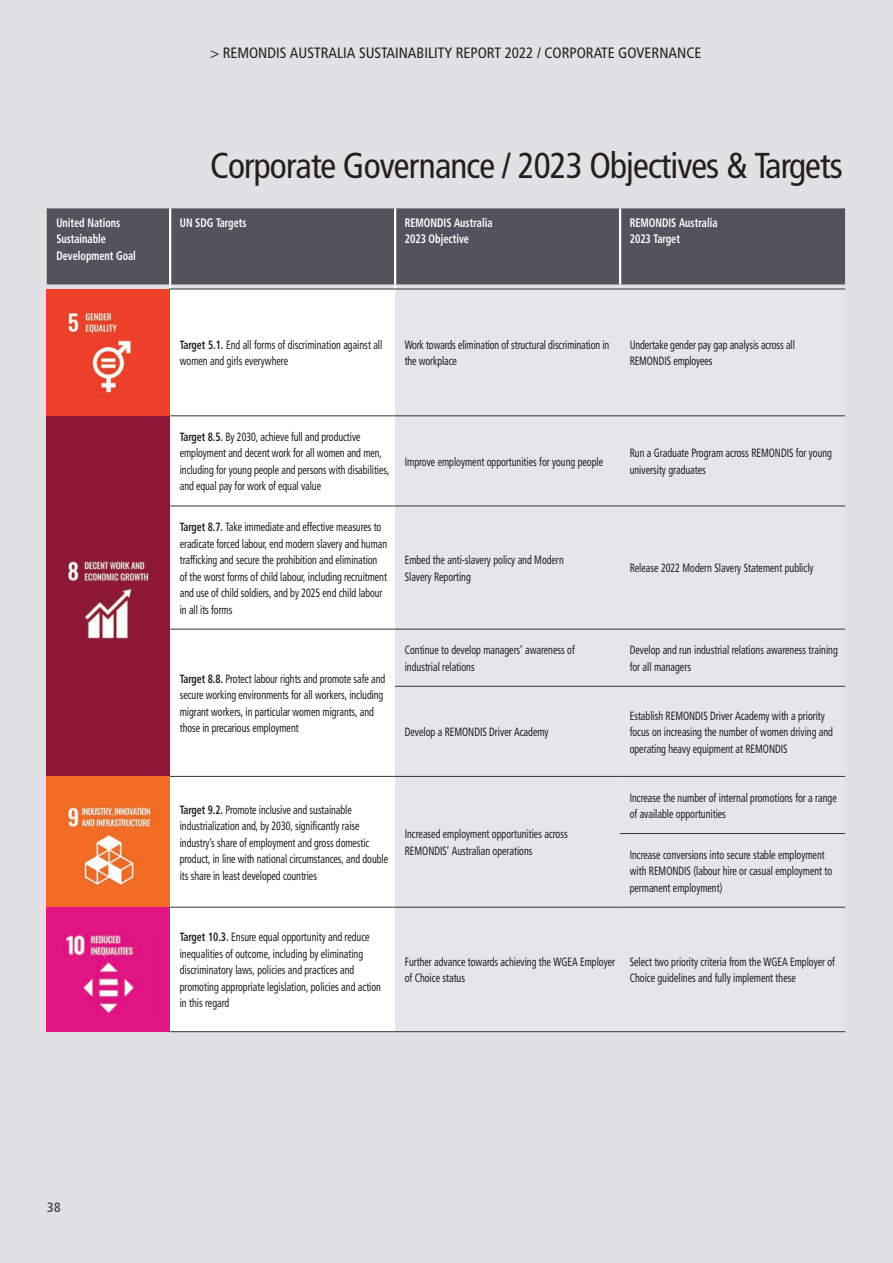
<style>
.page{position:relative;width:893px;height:1263px;background:#e1e1e3}
.page>*{position:absolute;margin:0;border:0;box-sizing:border-box;transform-origin:0 0}
.t1{font:36px "Frutiger LT 57 Cn";letter-spacing:-.025em;color:#231f20}
.t2{font:15px "Frutiger LT 57 Cn";color:#231f20}
.t3{font:13.5px "Frutiger LT 67 Bd Cn";color:#51545d}
.t4{font:12.3px/16.4px "Frutiger LT 67 Bd Cn";color:#fff;scale:.83 1}
.t5{font:12px/16.5px "Frutiger LT 57 Cn";color:#231f20;scale:.83 1}
.s1{font-family:"Frutiger LT 67 Bd Cn"}
</style>
<div class="page">
<div style="left:47px;top:208px;width:798px;height:76px;background:#51545d"></div>
<div style="left:47px;top:289px;width:123px;height:127px;background:#ef402a"></div>
<div style="left:170px;top:290px;width:225px;height:741px;background:#fff"></div>
<svg style="left:395px;top:415px;width:450px;height:492px"></svg>
<div style="left:47px;top:416px;width:123px;height:360px;background:#8e1737"></div>
<div style="left:47px;top:776px;width:123px;height:131px;background:#f36c24"></div>
<div style="left:47px;top:907px;width:123px;height:125px;background:#e11584"></div>
<hr style="left:169px;top:208px;width:2px;height:76px;background:#fff">
<hr style="left:395px;top:416px;width:225px;height:1px;background:#30343e">
<hr style="left:395px;top:506px;width:225px;height:1px;background:#30343e">
<hr style="left:395px;top:629px;width:225px;height:1px;background:#30343e">
<hr style="left:395px;top:686px;width:225px;height:1px;background:#30343e">
<hr style="left:395px;top:776px;width:225px;height:1px;background:#30343e">
<hr style="left:395px;top:907px;width:225px;height:1px;background:#30343e">
<hr style="left:395px;top:1031px;width:225px;height:1px;background:#30343e">
<hr style="left:620px;top:416px;width:225px;height:1px;background:#30343e">
<hr style="left:620px;top:506px;width:225px;height:1px;background:#30343e">
<hr style="left:620px;top:629px;width:225px;height:1px;background:#30343e">
<hr style="left:620px;top:686px;width:225px;height:1px;background:#30343e">
<hr style="left:620px;top:776px;width:225px;height:1px;background:#30343e">
<hr style="left:620px;top:833px;width:225px;height:1px;background:#30343e">
<hr style="left:620px;top:907px;width:225px;height:1px;background:#30343e">
<hr style="left:620px;top:1031px;width:225px;height:1px;background:#30343e">
<hr style="left:169px;top:289px;width:226px;height:1px;background:#30343e">
<hr style="left:395px;top:289px;width:225px;height:1px;background:#30343e">
<hr style="left:620px;top:289px;width:225px;height:1px;background:#30343e">
<hr style="left:394px;top:208px;width:2px;height:76px;background:#fff">
<hr style="left:619px;top:208px;width:2px;height:76px;background:#fff">
<hr style="left:170px;top:416px;width:225px;height:1px;background:#30343e">
<hr style="left:170px;top:506px;width:225px;height:1px;background:#30343e">
<hr style="left:170px;top:629px;width:225px;height:1px;background:#30343e">
<hr style="left:170px;top:776px;width:225px;height:1px;background:#30343e">
<hr style="left:170px;top:907px;width:225px;height:1px;background:#30343e">
<hr style="left:170px;top:1031px;width:225px;height:1px;background:#30343e">
<img style="left:67px;top:305px;width:65px;height:91px">
<img style="left:67px;top:560px;width:82px;height:79px">
<img style="left:67px;top:806px;width:85px;height:80px">
<img style="left:62px;top:934px;width:80px;height:80px">
<p class="t2" style="left:47px;top:44px;width:493px">&gt; REMONDIS AUSTRALIA SUSTAINABILITY REPORT 2021 / CORPORA E GOVE NANCE</p>
<p class="t2" style="left:210px;top:44px;width:493px">&gt; REMONDIS AUSTRALIA SUSTAINABILITY REPORT 2022 / CORPORATE GOVERNANCE</p>
<p class="t1" style="left:210px;top:144px;width:634px">Corporate Governance / 2023 Objectives &amp; Targets</p>
<p class="t4" style="left:56px;top:214px;width:97px">United Nations<br>Sustainable<br>Development Goal</p>
<p class="t4" style="left:180px;top:214px;width:82px">UN SDG Targets</p>
<p class="t4" style="left:405px;top:214px;width:107px">REMONDIS Australia</p>
<p class="t4" style="left:405px;top:231px;width:79px">2023 Objective</p>
<p class="t4" style="left:630px;top:214px;width:107px">REMONDIS Australia</p>
<p class="t4" style="left:630px;top:231px;width:62px">2023 Target</p>
<p class="t5" style="left:180px;top:337px;width:246px"><span class="s1">Target 5.1.</span> End all forms of discrimination against all women and girls everywhere</p>
<p class="t5" style="left:405px;top:337px;width:248px">Work towards elimination of structural discrimination in the workplace</p>
<p class="t5" style="left:630px;top:337px;width:200px">Undertake gender pay gap analysis across all<br>REMONDIS employees</p>
<p class="t3" style="left:47px;top:1199px;width:16px">38</p>
<p class="t5" style="left:180px;top:429px;width:254px"><span class="s1">Target 8.5.</span> By 2030, achieve full and productive employment and decent work for all women and men, including for young people and persons with disabilities, and equal pay for work of equal value</p>
<p class="t5" style="left:180px;top:519px;width:251px"><span class="s1">Target 8.7.</span> Take immediate and effective measures to eradicate forced labour, end modern slavery and human trafficking and secure the prohibition and elimination of the worst forms of child labour, including recruitment and use of child soldiers, and by 2025 end child labour in all its forms</p>
<p class="t5" style="left:180px;top:670px;width:249px"><span class="s1">Target 8.8.</span> Protect labour rights and promote safe and secure working environments for all workers, including migrant workers, in particular women migrants, and those in precarious employment</p>
<p class="t5" style="left:180px;top:801px;width:252px"><span class="s1">Target 9.2.</span> Promote inclusive and sustainable industrialization and, by 2030, significantly raise industry’s share of employment and gross domestic product, in line with national circumstances, and double its share in least developed countries</p>
<p class="t5" style="left:180px;top:929px;width:244px"><span class="s1">Target 10.3.</span> Ensure equal opportunity and reduce inequalities of outcome, including by eliminating discriminatory laws, policies and practices and promoting appropriate legislation, policies and action in this regard</p>
<p class="t5" style="left:405px;top:453px;width:240px">Improve employment opportunities for young people</p>
<p class="t5" style="left:630px;top:445px;width:245px">Run a Graduate Program across REMONDIS for young university graduates</p>
<p class="t5" style="left:405px;top:552px;width:193px">Embed the anti-slavery policy and Modern<br>Slavery Reporting</p>
<p class="t5" style="left:630px;top:560px;width:223px">Release 2022 Modern Slavery Statement publicly</p>
<p class="t5" style="left:405px;top:642px;width:206px">Continue to develop managers’ awareness of industrial relations</p>
<p class="t5" style="left:630px;top:642px;width:252px">Develop and run industrial relations awareness training for all managers</p>
<p class="t5" style="left:405px;top:724px;width:175px">Develop a REMONDIS Driver Academy</p>
<p class="t5" style="left:405px;top:826px;width:198px">Increased employment opportunities across<br>REMONDIS’ Australian operations</p>
<p class="t5" style="left:630px;top:707px;width:246px">Establish REMONDIS Driver Academy with a priority focus on increasing the number of women driving and operating heavy equipment at REMONDIS</p>
<p class="t5" style="left:630px;top:789px;width:251px">Increase the number of internal promotions for a range of available opportunities</p>
<p class="t5" style="left:630px;top:846px;width:246px">Increase conversions into secure stable employment with REMONDIS (labour hire or casual employment to permanent employment)</p>
<p class="t5" style="left:405px;top:954px;width:255px">Further advance towards achieving the WGEA Employer of Choice status</p>
<p class="t5" style="left:630px;top:954px;width:249px">Select two priority criteria from the WGEA Employer of<br>Choice guidelines and fully implement these</p>
</div>
